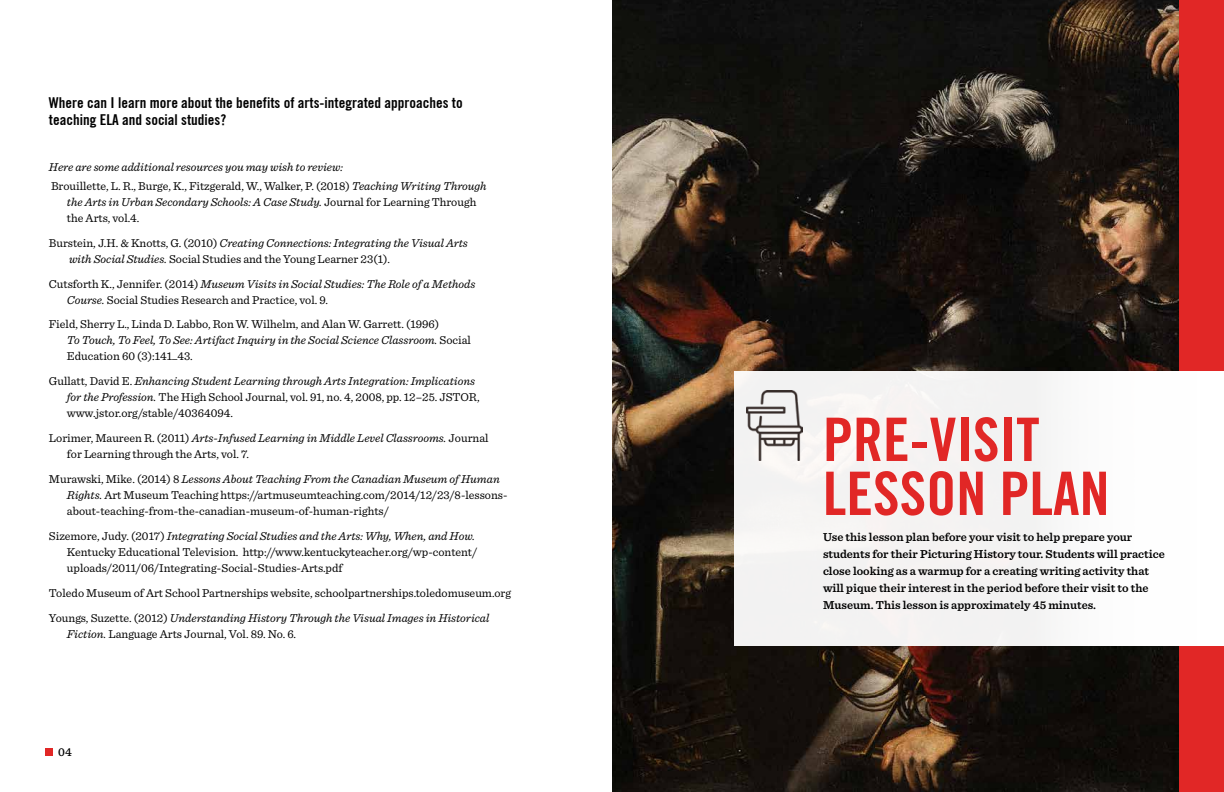
<style>
.page{position:relative;width:1224px;height:792px;background:#fff}
.page>*{position:absolute;margin:0;border:0;box-sizing:border-box;transform-origin:0 0}
.t1{font:60px/54px "Trade Gothic LT Std Bd Cn 20";color:#e12726}
.t2{font:700 condensed 15px/17px "Trade Gothic No.20";color:#000}
.t3{font:12px/16px "Sentinel";color:#000}
.t4{font:600 12px/17px "Sentinel";color:#000}
.t5{font:italic 12px/19px "Sentinel";color:#000}
.t6{font:500 12px "Sentinel";color:#000}
.s1{font-style:normal}
.s2{font-style:italic}
</style>
<div class="page">
<div style="left:45px;top:748px;width:8px;height:8px;background:#e12726"></div>
<img style="left:612px;top:0;width:567px;height:792px">
<div style="left:1179px;top:0;width:45px;height:792px;background:#e12726"></div>
<div style="left:734px;top:371px;width:490px;height:275px;background:#f6f3f3"></div>
<img style="left:747px;top:390px;width:56px;height:71px">
<p class="t2" style="left:49px;top:94px;width:415px">Where can I learn more about the benefits of arts-integrated approaches to teaching ELA and social studies?</p>
<p class="t5" style="left:49px;top:156px;width:439px">Here are some additional resources you may wish to review:<br><span class="s1">Brouillette, L. R., Burge, K., Fitzgerald, W., Walker, P. (2018)</span> Teaching Writing Through</p>
<p class="t5" style="left:67px;top:193px;width:411px;line-height:16px">the Arts in Urban Secondary Schools: A Case Study. <span class="s1">Journal for Learning Through the Arts, vol.4.</span></p>
<p class="t3" style="left:69px;top:234px;width:400px;text-indent:-20px">Burstein, J.H. &amp; Knotts, G. (2010) <span class="s2">Creating Connections: Integrating the Visual Arts with Social Studies.</span> Social Studies and the Young Learner 23(1).</p>
<p class="t3" style="left:67px;top:275px;width:410px;text-indent:-18px">Cutsforth K., Jennifer. (2014) <span class="s2">Museum Visits in Social Studies: The Role of a Methods<br>Course.</span> Social Studies Research and Practice, vol. 9.</p>
<p class="t3" style="left:67px;top:316px;width:406px;text-indent:-18px">Field, Sherry L., Linda D. Labbo, Ron W. Wilhelm, and Alan W. Garrett. (1996)<br><span class="s2">To Touch, To Feel, To See: Artifact Inquiry in the Social Science Classroom.</span> Social<br>Education 60 (3):141_43.</p>
<p class="t3" style="left:67px;top:373px;width:414px;text-indent:-18px">Gullatt, David E. <span class="s2">Enhancing Student Learning through Arts Integration: Implications for the Profession.</span> The High School Journal, vol. 91, no. 4, 2008, pp. 12–25. JSTOR, www.jstor.org/stable/40364094.</p>
<p class="t3" style="left:67px;top:430px;width:423px;text-indent:-18px">Lorimer, Maureen R. (2011) <span class="s2">Arts-Infused Learning in Middle Level Classrooms.</span> Journal for Learning through the Arts, vol. 7.</p>
<p class="t3" style="left:67px;top:471px;width:442px;text-indent:-18px">Murawski, Mike. (2014) 8 <span class="s2">Lessons About Teaching From the Canadian Museum of Human<br>Rights.</span> Art Museum Teaching https://artmuseumteaching.com/2014/12/23/8-lessons&shy;about-teaching-from-the-canadian-museum-of-human-rights/</p>
<p class="t3" style="left:67px;top:528px;width:412px;text-indent:-18px">Sizemore, Judy. (2017) <span class="s2">Integrating Social Studies and the Arts: Why, When, and How.<br></span>Kentucky Educational Television. http://www.kentuckyteacher.org/wp-content/ uploads/2011/06/Integrating-Social-Studies-Arts.pdf</p>
<p class="t3" style="left:49px;top:580px;width:464px;line-height:25px">Toledo Museum of Art School Partnerships website, schoolpartnerships.toledomuseum.org<br>Youngs, Suzette. (2012) <span class="s2">Understanding History Through the Visual Images in Historical</span></p>
<p class="t3" style="left:67px;top:626px;width:231px"><span class="s2">Fiction.</span> Language Arts Journal, Vol. 89. No. 6.</p>
<p class="t6" style="left:58px;top:743px;width:15px">04</p>
<h1 class="t1" style="left:823px;top:412px;width:288px">PRE-VISIT<br>LESSON PLAN</h1>
<p class="t4" style="left:823px;top:528px;width:343px">Use this lesson plan before your visit to help prepare your students for their Picturing History tour. Students will practice close looking as a warmup for a creating writing activity that will pique their interest in the period before their visit to the Museum. This lesson is approximately 45 minutes.</p>
</div>
